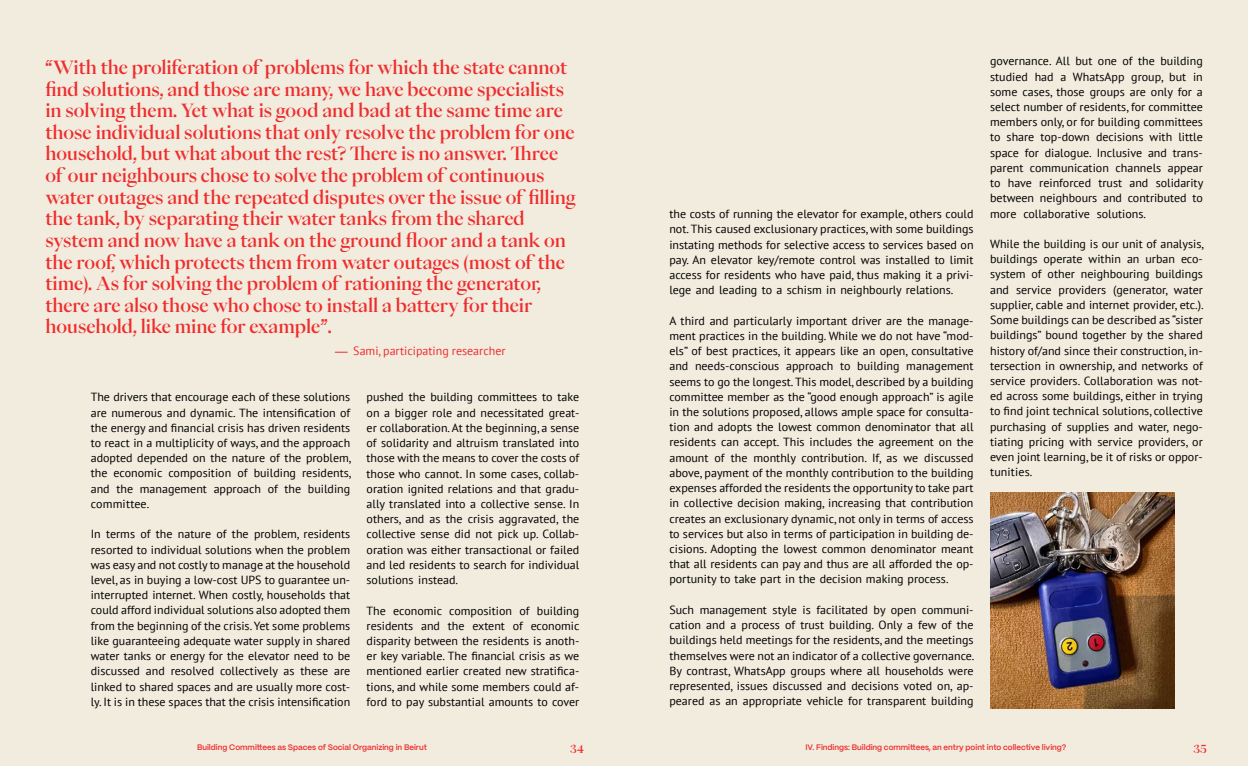
<style>
.page{position:relative;width:1248px;height:766px;background:#fff}
.page>*{position:absolute;margin:0;border:0;box-sizing:border-box;transform-origin:0 0}
.t1{font:500 18px/21.6px "PP Eiko";letter-spacing:-.005em;color:#ee2d2d}
.t2{font:12px "PT Sans";color:#ee2d2d}
.t3{font:11.8px/15.2px "PT Sans";color:#000;text-align:justify}
.t4{font:500 11px "PP Eiko";color:#ee2d2d}
.t5{font:600 8px "PP Mori";color:#ee2d2d}
</style>
<div class="page">
<div style="left:624px;top:0;width:623px;height:765px;background:#f2ecdf"></div>
<div style="left:0;top:1px;width:624px;height:764px;background:#f2ecdf"></div>
<svg style="left:335px;top:352px;width:12px;height:1px"></svg>
<img style="left:990px;top:492px;width:184px;height:216px">
<p class="t1" style="left:45px;top:57px;width:532px">“With the proliferation of problems for which the state cannot find solutions, and those are many, we have become specialists in solving them. Yet what is good and bad at the same time are those individual solutions that only resolve the problem for one household, but what about the rest? There is no answer. Three of our neighbours chose to solve the problem of continuous water outages and the repeated disputes over the issue of filling the tank, by separating their water tanks from the shared system and now have a tank on the ground floor and a tank on the roof, which protects them from water outages (most of the time). As for solving the problem of rationing the generator, there are also those who chose to install a battery for their household, like mine for example”.</p>
<p class="t2" style="left:353px;top:343px;width:154px">Sami, participating researcher</p>
<p class="t3" style="left:91px;top:389px;width:262px">The drivers that encourage each of these solutions are numerous and dynamic. The intensification of the energy and financial crisis has driven residents to react in a multiplicity of ways, and the approach adopted depended on the nature of the problem, the economic composition of building residents, and the management approach of the building committee.</p>
<p class="t3" style="left:91px;top:526px;width:261px">In terms of the nature of the problem, residents resorted to individual solutions when the problem was easy and not costly to manage at the household level, as in buying a low-cost UPS to guarantee un&shy;interrupted internet. When costly, households that could afford individual solutions also adopted them from the beginning of the crisis. Yet some problems like guaranteeing adequate water supply in shared water tanks or energy for the elevator need to be discussed and resolved collectively as these are linked to shared spaces and are usually more cost&shy;ly. It is in these spaces that the crisis intensification</p>
<p class="t3" style="left:366px;top:389px;width:214px">pushed the building committees to take on a bigger role and necessitated great&shy;er collaboration. At the beginning, a sense of solidarity and altruism translated into those with the means to cover the costs of those who cannot. In some cases, collab&shy;oration ignited relations and that gradu&shy;ally translated into a collective sense. In others, and as the crisis aggravated, the collective sense did not pick up. Collab&shy;oration was either transactional or failed and led residents to search for individual solutions instead.</p>
<p class="t3" style="left:366px;top:602px;width:214px">The economic composition of building residents and the extent of economic disparity between the residents is anoth&shy;er key variable. The financial crisis as we mentioned earlier created new stratifica&shy;tions, and while some members could af&shy;ford to pay substantial amounts to cover</p>
<p class="t3" style="left:669px;top:206px;width:306px">the costs of running the elevator for example, others could not. This caused exclusionary practices, with some buildings instating methods for selective access to services based on pay. An elevator key/remote control was installed to limit access for residents who have paid, thus making it a privi&shy;lege and leading to a schism in neighbourly relations.</p>
<p class="t3" style="left:669px;top:312px;width:306px">A third and particularly important driver are the manage&shy;ment practices in the building. While we do not have “mod&shy;els” of best practices, it appears like an open, consultative and needs-conscious approach to building management seems to go the longest. This model, described by a building committee member as the “good enough approach” is agile in the solutions proposed, allows ample space for consulta&shy;tion and adopts the lowest common denominator that all residents can accept. This includes the agreement on the amount of the monthly contribution. If, as we discussed above, payment of the monthly contribution to the building expenses afforded the residents the opportunity to take part in collective decision making, increasing that contribution creates an exclusionary dynamic, not only in terms of access to services but also in terms of participation in building de&shy;cisions. Adopting the lowest common denominator meant that all residents can pay and thus are all afforded the op&shy;portunity to take part in the decision making process.</p>
<p class="t3" style="left:669px;top:601px;width:306px">Such management style is facilitated by open communi&shy;cation and a process of trust building. Only a few of the buildings held meetings for the residents, and the meetings themselves were not an indicator of a collective governance.<br>By contrast, WhatsApp groups where all households were represented, issues discussed and decisions voted on, ap&shy;peared as an appropriate vehicle for transparent building</p>
<p class="t3" style="left:990px;top:53px;width:215px">governance. All but one of the building studied had a WhatsApp group, but in some cases, those groups are only for a select number of residents, for committee members only, or for building committees to share top-down decisions with little space for dialogue. Inclusive and trans&shy;parent communication channels appear to have reinforced trust and solidarity between neighbours and contributed to more collaborative solutions.</p>
<p class="t3" style="left:990px;top:236px;width:215px">While the building is our unit of analysis, buildings operate within an urban eco&shy;system of other neighbouring buildings and service providers (generator, water supplier, cable and internet provider, etc.).<br>Some buildings can be described as “sister buildings” bound together by the shared history of/and since their construction, in&shy;tersection in ownership, and networks of service providers. Collaboration was not&shy;ed across some buildings, either in trying to find joint technical solutions, collective purchasing of supplies and water, nego&shy;tiating pricing with service providers, or even joint learning, be it of risks or oppor&shy;tunities.</p>
<p class="t5" style="left:197px;top:740px;width:231px">Building Committees as Spaces of Social Organizing in Beirut</p>
<p class="t4" style="left:570px;top:740px;width:15px">34</p>
<p class="t5" style="left:805px;top:740px;width:262px">IV. Findings: Building committees, an entry point into collective living?</p>
<p class="t5" style="left:257px;top:740px;width:7px">t</p>
<p class="t4" style="left:1193px;top:740px;width:15px">35</p>
</div>
